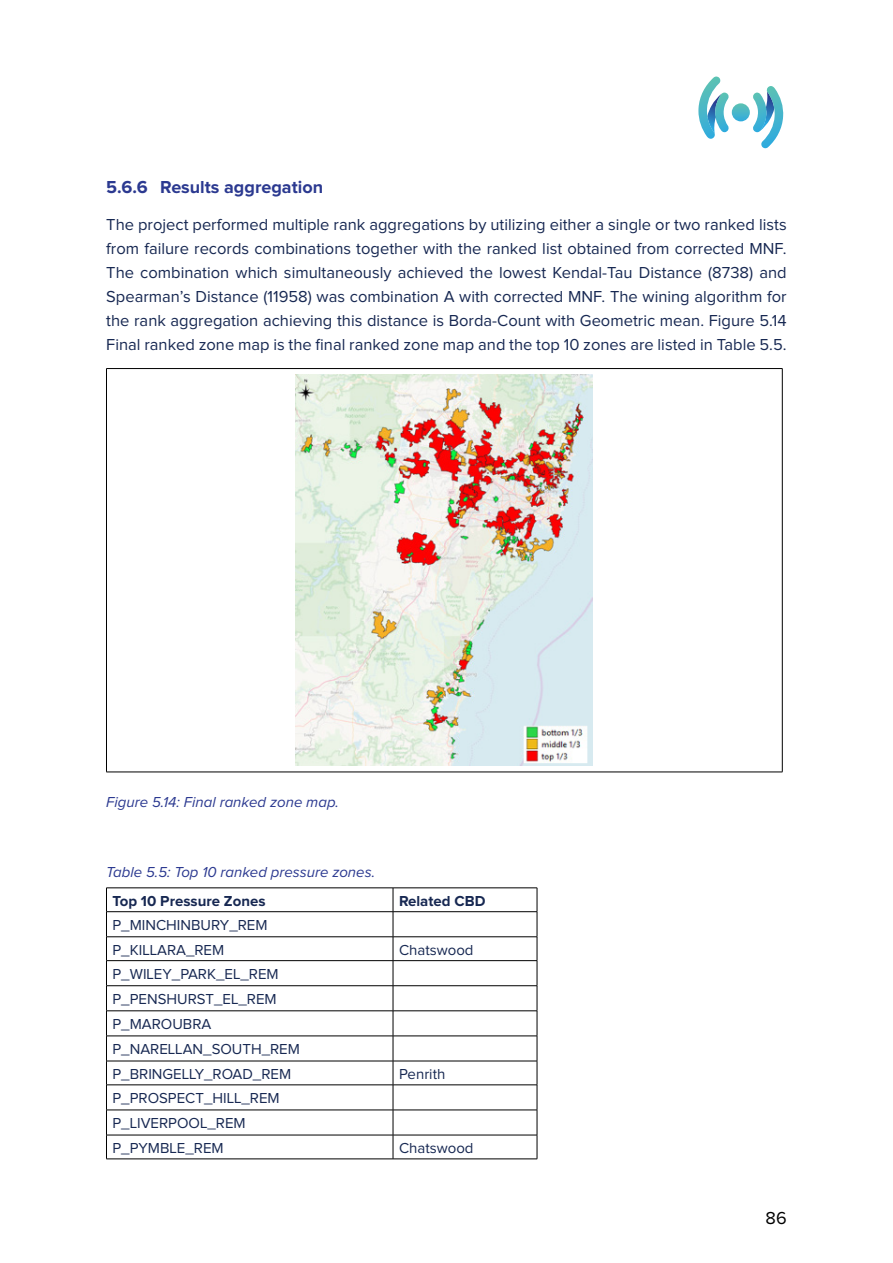
<style>
.page{position:relative;width:893px;height:1263px;background:#fff}
.page>*{position:absolute;margin:0;border:0;box-sizing:border-box;transform-origin:0 0}
.t1{font:700 18px "Proxima Nova";color:#2b3990}
.t2{font:18px "Proxima Nova";color:#000}
.t3{font:16.5px/24px "Proxima Nova";color:#172852;text-align:justify}
.t4{font:15px/24.9px "Proxima Nova";color:#172852}
.t5{font:italic 15px "Proxima Nova";color:#2b3990}
.t6{font:700 15px "Proxima Nova";color:#172852}
</style>
<div class="page">
<svg style="left:732px;top:103px;width:18px;height:18px"></svg>
<svg style="left:698px;top:77px;width:31px;height:62px"></svg>
<svg style="left:753px;top:86px;width:31px;height:62px"></svg>
<hr style="left:106px;top:368px;width:676px;height:1px;background:#000">
<hr style="left:106px;top:369px;width:1px;height:403px;background:#000">
<hr style="left:782px;top:369px;width:1px;height:403px;background:#000">
<hr style="left:106px;top:772px;width:676px;height:1px;background:#000">
<img style="left:296px;top:375px;width:297px;height:391px">
<hr style="left:106px;top:887px;width:287px;height:1px;background:#000">
<hr style="left:393px;top:887px;width:144px;height:1px;background:#000">
<hr style="left:106px;top:911px;width:287px;height:1px;background:#000">
<hr style="left:393px;top:911px;width:144px;height:1px;background:#000">
<hr style="left:106px;top:936px;width:287px;height:1px;background:#000">
<hr style="left:393px;top:936px;width:144px;height:1px;background:#000">
<hr style="left:106px;top:960px;width:287px;height:1px;background:#000">
<hr style="left:393px;top:960px;width:144px;height:1px;background:#000">
<hr style="left:106px;top:985px;width:287px;height:1px;background:#000">
<hr style="left:393px;top:985px;width:144px;height:1px;background:#000">
<hr style="left:106px;top:1010px;width:287px;height:1px;background:#000">
<hr style="left:393px;top:1010px;width:144px;height:1px;background:#000">
<hr style="left:106px;top:1036px;width:287px;height:1px;background:#000">
<hr style="left:393px;top:1036px;width:144px;height:1px;background:#000">
<hr style="left:106px;top:1061px;width:287px;height:1px;background:#000">
<hr style="left:393px;top:1061px;width:144px;height:1px;background:#000">
<hr style="left:106px;top:1084px;width:287px;height:1px;background:#000">
<hr style="left:393px;top:1084px;width:144px;height:1px;background:#000">
<hr style="left:106px;top:1110px;width:287px;height:1px;background:#000">
<hr style="left:393px;top:1110px;width:144px;height:1px;background:#000">
<hr style="left:106px;top:1135px;width:287px;height:1px;background:#000">
<svg style="left:106px;top:888px;width:1px;height:270px"></svg>
<hr style="left:393px;top:1135px;width:144px;height:1px;background:#000">
<svg style="left:393px;top:888px;width:1px;height:270px"></svg>
<svg style="left:537px;top:888px;width:1px;height:271px"></svg>
<hr style="left:106px;top:1158px;width:287px;height:1px;background:#000">
<hr style="left:393px;top:1158px;width:144px;height:1px;background:#000">
<p class="t1" style="left:106px;top:179px;width:218px">5.6.6 Results aggregation</p>
<p class="t3" style="left:106px;top:213px;width:682px">The project performed multiple rank aggregations by utilizing either a single or two ranked lists from failure records combinations together with the ranked list obtained from corrected MNF.<br>The combination which simultaneously achieved the lowest Kendal-Tau Distance (8738) and Spearman’s Distance (11958) was combination A with corrected MNF. The wining algorithm for the rank aggregation achieving this distance is Borda-Count with Geometric mean. Figure 5.14<br>Final ranked zone map is the final ranked zone map and the top 10 zones are listed in Table 5.5.</p>
<p class="t5" style="left:106px;top:791px;width:234px">Figure 5.14: Final ranked zone map.</p>
<p class="t5" style="left:106px;top:861px;width:270px">Table 5.5: Top 10 ranked pressure zones.</p>
<p class="t6" style="left:112px;top:894px;width:155px">Top 10 Pressure Zones</p>
<p class="t6" style="left:399px;top:894px;width:88px">Related CBD</p>
<p class="t4" style="left:112px;top:913px;width:157px;line-height:24.5px">P_MINCHINBURY_REM<br>P_KILLARA_REM</p>
<p class="t4" style="left:399px;top:938px;width:76px">Chatswood</p>
<p class="t4" style="left:112px;top:962px;width:189px">P_WILEY_PARK_EL_REM<br>P_PENSHURST_EL_REM<br>P_MAROUBRA<br>P_NARELLAN_SOUTH_REM<br>P_BRINGELLY_ROAD_REM</p>
<p class="t4" style="left:112px;top:1086px;width:169px">P_PROSPECT_HILL_REM<br>P_LIVERPOOL_REM<br>P_PYMBLE_REM</p>
<p class="t4" style="left:399px;top:1062px;width:48px">Penrith</p>
<p class="t4" style="left:399px;top:1136px;width:76px">Chatswood</p>
<p class="t2" style="left:766px;top:1210px;width:23px">86</p>
</div>
